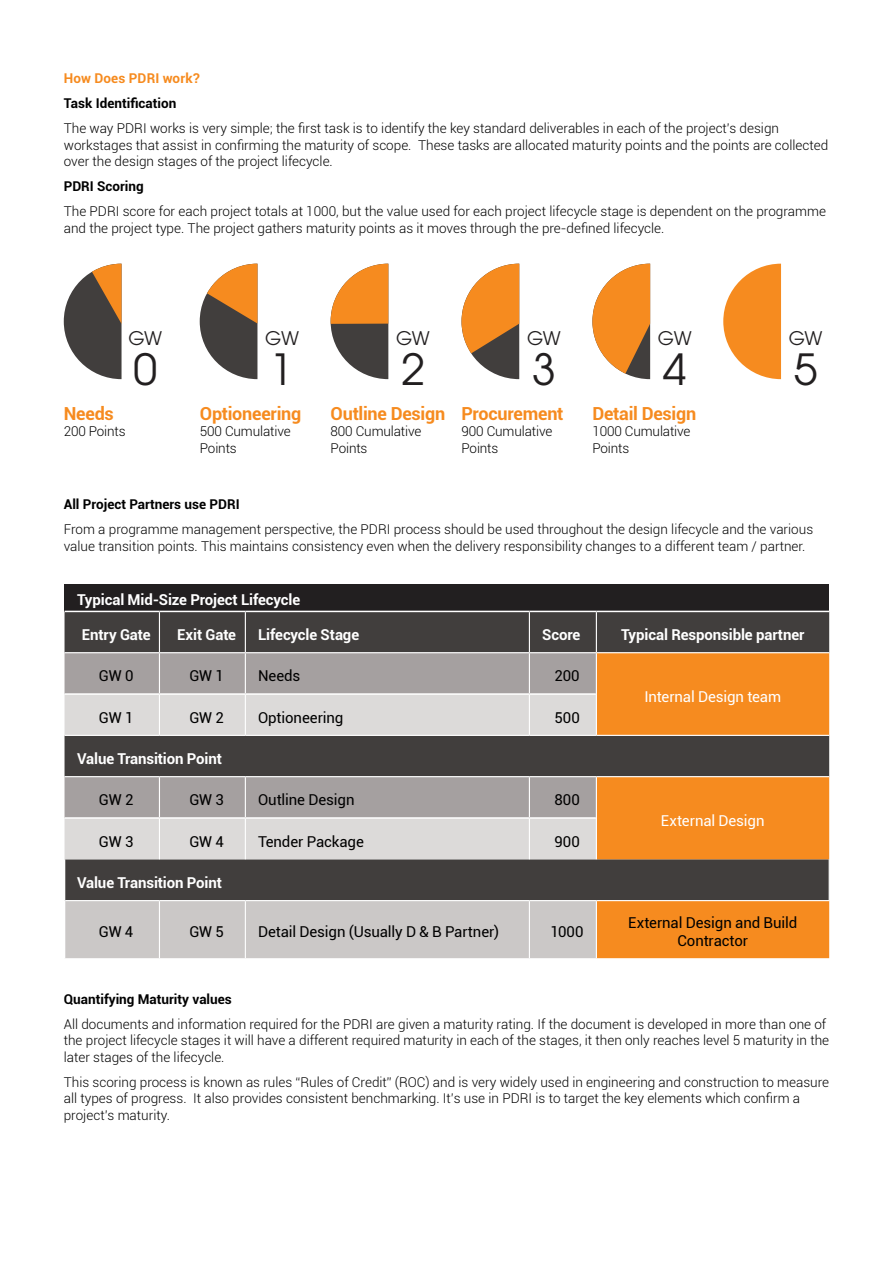
<style>
.page{position:relative;width:893px;height:1263px;background:#fff}
.page>*{position:absolute;margin:0;border:0;box-sizing:border-box;transform-origin:0 0}
.t1{font:42.75px "ITC Avant Garde Pro";color:#221f20}
.t2{font:18.75px "ITC Avant Garde Pro";letter-spacing:-.03em;color:#221f20}
.t3{font:700 18px "Roboto";letter-spacing:-.015em;color:#f68b1f}
.t4{font:15px/18px "Roboto";letter-spacing:-.01em;color:#000;text-align:center}
.t5{font:700 15px "Roboto";letter-spacing:-.01em;color:#fff}
.t6{font:15px "Roboto";letter-spacing:-.01em;color:#fff}
.t7{font:300 13.5px/16.5px "Roboto";color:#000}
.t8{font:700 13.5px "Roboto";color:#000}
.t9{font:700 13.5px "Roboto";letter-spacing:.015em;color:#f68b1f}
</style>
<div class="page">
<div style="left:65px;top:584px;width:764px;height:27px;background:#221f20"></div>
<div style="left:65px;top:612px;width:764px;height:288px;background:#413e3d"></div>
<div style="left:65px;top:653px;width:531px;height:40px;background:#a5a0a0"></div>
<svg style="left:596px;top:653px;width:233px;height:305px;background:#c57627"></svg>
<svg style="left:65px;top:695px;width:531px;height:164px;background:#a7a4a3"></svg>
<div style="left:65px;top:901px;width:531px;height:57px;background:#cbc8c7"></div>
<hr style="left:159px;top:653px;width:1px;height:40px;background:#fff">
<hr style="left:245px;top:653px;width:1px;height:40px;background:#fff">
<hr style="left:529px;top:653px;width:1px;height:40px;background:#fff">
<hr style="left:596px;top:653px;width:1px;height:41px;background:#fff">
<hr style="left:596px;top:777px;width:1px;height:41px;background:#fff">
<hr style="left:159px;top:612px;width:1px;height:40px;background:#fff">
<hr style="left:245px;top:612px;width:1px;height:40px;background:#fff">
<hr style="left:529px;top:612px;width:1px;height:40px;background:#fff">
<hr style="left:596px;top:612px;width:1px;height:40px;background:#fff">
<hr style="left:65px;top:652px;width:94px;height:1px;background:#fff">
<hr style="left:159px;top:652px;width:86px;height:1px;background:#fff">
<hr style="left:245px;top:652px;width:284px;height:1px;background:#fff">
<hr style="left:529px;top:652px;width:67px;height:1px;background:#fff">
<hr style="left:596px;top:652px;width:233px;height:1px;background:#fff">
<hr style="left:596px;top:776px;width:233px;height:1px;background:#fff">
<hr style="left:65px;top:693px;width:94px;height:2px;background:#fff">
<hr style="left:159px;top:693px;width:86px;height:2px;background:#fff">
<hr style="left:245px;top:693px;width:284px;height:2px;background:#fff">
<hr style="left:529px;top:693px;width:67px;height:2px;background:#fff">
<hr style="left:159px;top:695px;width:1px;height:40px;background:#fff">
<hr style="left:245px;top:695px;width:1px;height:40px;background:#fff">
<hr style="left:529px;top:695px;width:1px;height:40px;background:#fff">
<hr style="left:596px;top:694px;width:1px;height:41px;background:#fff">
<hr style="left:596px;top:818px;width:1px;height:41px;background:#fff">
<hr style="left:65px;top:735px;width:94px;height:1px;background:#fff">
<hr style="left:159px;top:735px;width:86px;height:1px;background:#fff">
<hr style="left:245px;top:735px;width:284px;height:1px;background:#fff">
<hr style="left:529px;top:735px;width:67px;height:1px;background:#fff">
<hr style="left:596px;top:735px;width:233px;height:1px;background:#fff">
<hr style="left:159px;top:901px;width:1px;height:57px;background:#fff">
<hr style="left:245px;top:901px;width:1px;height:57px;background:#fff">
<hr style="left:529px;top:901px;width:1px;height:57px;background:#fff">
<hr style="left:596px;top:901px;width:1px;height:57px;background:#fff">
<hr style="left:596px;top:900px;width:234px;height:1px;background:#fff">
<hr style="left:65px;top:776px;width:94px;height:1px;background:#fff">
<hr style="left:159px;top:776px;width:86px;height:1px;background:#fff">
<hr style="left:245px;top:776px;width:284px;height:1px;background:#fff">
<hr style="left:529px;top:776px;width:67px;height:1px;background:#fff">
<hr style="left:159px;top:777px;width:1px;height:40px;background:#fff">
<hr style="left:245px;top:777px;width:1px;height:40px;background:#fff">
<hr style="left:529px;top:777px;width:1px;height:40px;background:#fff">
<hr style="left:65px;top:817px;width:94px;height:2px;background:#fff">
<hr style="left:159px;top:817px;width:86px;height:2px;background:#fff">
<hr style="left:245px;top:817px;width:284px;height:2px;background:#fff">
<hr style="left:529px;top:817px;width:67px;height:2px;background:#fff">
<hr style="left:159px;top:819px;width:1px;height:40px;background:#fff">
<hr style="left:245px;top:819px;width:1px;height:40px;background:#fff">
<hr style="left:529px;top:819px;width:1px;height:40px;background:#fff">
<svg style="left:64px;top:264px;width:58px;height:115px"></svg>
<svg style="left:200px;top:264px;width:57px;height:115px"></svg>
<svg style="left:331px;top:264px;width:57px;height:115px"></svg>
<svg style="left:461px;top:264px;width:58px;height:115px"></svg>
<svg style="left:592px;top:264px;width:58px;height:115px"></svg>
<svg style="left:723px;top:264px;width:58px;height:115px"></svg>
<p class="t9" style="left:64px;top:69px;width:138px">How Does PDRI work?</p>
<p class="t8" style="left:64px;top:94px;width:114px">Task Identification</p>
<p class="t7" style="left:64px;top:120px;width:766px">The way PDRI works is very simple; the first task is to identify the key standard deliverables in each of the project's design workstages that assist in confirming the maturity of scope. These tasks are allocated maturity points and the points are collected over the design stages of the project lifecycle.</p>
<p class="t8" style="left:64px;top:177px;width:81px">PDRI Scoring</p>
<p class="t7" style="left:64px;top:203px;width:764px">The PDRI score for each project totals at 1000, but the value used for each project lifecycle stage is dependent on the programme and the project type. The project gathers maturity points as it moves through the pre-defined lifecycle.</p>
<h2 class="t2" style="left:128px;top:326px;width:35px">GW</h2>
<h1 class="t1" style="left:133px;top:343px;width:25px">0</h1>
<h3 class="t3" style="left:64px;top:401px;width:52px">Needs</h3>
<p class="t7" style="left:64px;top:423px;width:63px">200 Points</p>
<h2 class="t2" style="left:265px;top:326px;width:35px">GW</h2>
<h1 class="t1" style="left:270px;top:343px;width:25px">1</h1>
<h3 class="t3" style="left:200px;top:401px;width:103px">Optioneering</h3>
<p class="t7" style="left:200px;top:423px;width:92px">500 Cumulative<br>Points</p>
<h2 class="t2" style="left:396px;top:326px;width:35px">GW</h2>
<h1 class="t1" style="left:401px;top:343px;width:25px">2</h1>
<h3 class="t3" style="left:331px;top:401px;width:116px">Outline Design</h3>
<p class="t7" style="left:331px;top:423px;width:92px">800 Cumulative<br>Points</p>
<h2 class="t2" style="left:527px;top:326px;width:35px">GW</h2>
<h1 class="t1" style="left:532px;top:343px;width:25px">3</h1>
<h3 class="t3" style="left:461px;top:401px;width:103px">Procurement</h3>
<p class="t7" style="left:461px;top:423px;width:92px">900 Cumulative<br>Points</p>
<h2 class="t2" style="left:658px;top:326px;width:35px">GW</h2>
<h1 class="t1" style="left:663px;top:343px;width:25px">4</h1>
<h3 class="t3" style="left:592px;top:401px;width:105px">Detail Design</h3>
<p class="t7" style="left:592px;top:423px;width:100px">1000 Cumulative<br>Points</p>
<h2 class="t2" style="left:789px;top:326px;width:35px">GW</h2>
<h1 class="t1" style="left:794px;top:343px;width:25px">5</h1>
<p class="t8" style="left:64px;top:495px;width:177px">All Project Partners use PDRI</p>
<p class="t7" style="left:64px;top:521px;width:751px">From a programme management perspective, the PDRI process should be used throughout the design lifecycle and the various value transition points. This maintains consistency even when the delivery responsibility changes to a different team / partner.</p>
<p class="t5" style="left:77px;top:589px;width:224px">Typical Mid-Size Project Lifecycle</p>
<p class="t5" style="left:82px;top:624px;width:70px">Entry Gate</p>
<p class="t5" style="left:177px;top:624px;width:61px">Exit Gate</p>
<p class="t5" style="left:258px;top:624px;width:103px">Lifecycle Stage</p>
<p class="t5" style="left:542px;top:624px;width:40px">Score</p>
<p class="t5" style="left:621px;top:624px;width:185px">Typical Responsible partner</p>
<p class="t4" style="left:99px;top:666px;width:36px">GW 0</p>
<p class="t4" style="left:189px;top:666px;width:36px">GW 1</p>
<p class="t4" style="left:258px;top:666px;width:44px">Needs</p>
<p class="t4" style="left:554px;top:666px;width:27px">200</p>
<p class="t6" style="left:644px;top:686px;width:138px">Internal Design team</p>
<p class="t4" style="left:99px;top:708px;width:36px">GW 1</p>
<p class="t4" style="left:189px;top:708px;width:36px">GW 2</p>
<p class="t4" style="left:258px;top:708px;width:87px">Optioneering</p>
<p class="t4" style="left:554px;top:708px;width:27px">500</p>
<p class="t5" style="left:77px;top:748px;width:146px">Value Transition Point</p>
<p class="t4" style="left:99px;top:790px;width:36px">GW 2</p>
<p class="t4" style="left:189px;top:790px;width:36px">GW 3</p>
<p class="t4" style="left:258px;top:790px;width:98px">Outline Design</p>
<p class="t4" style="left:554px;top:790px;width:27px">800</p>
<p class="t6" style="left:661px;top:810px;width:105px">External Design</p>
<p class="t4" style="left:99px;top:832px;width:36px">GW 3</p>
<p class="t4" style="left:189px;top:832px;width:36px">GW 4</p>
<p class="t4" style="left:258px;top:832px;width:107px">Tender Package</p>
<p class="t4" style="left:554px;top:832px;width:27px">900</p>
<p class="t5" style="left:77px;top:872px;width:146px">Value Transition Point</p>
<p class="t4" style="left:99px;top:922px;width:36px">GW 4</p>
<p class="t4" style="left:189px;top:922px;width:36px">GW 5</p>
<p class="t4" style="left:258px;top:922px;width:243px">Detail Design (Usually D &amp; B Partner)</p>
<p class="t4" style="left:551px;top:922px;width:34px">1000</p>
<p class="t4" style="left:628px;top:913px;width:171px">External Design and Build<br>Contractor</p>
<p class="t8" style="left:64px;top:990px;width:170px">Quantifying Maturity values</p>
<p class="t7" style="left:64px;top:1015px;width:767px">All documents and information required for the PDRI are given a maturity rating. If the document is developed in more than one of the project lifecycle stages it will have a different required maturity in each of the stages, it then only reaches level 5 maturity in the later stages of the lifecycle.</p>
<p class="t7" style="left:64px;top:1073px;width:767px">This scoring process is known as rules “Rules of Credit” (ROC) and is very widely used in engineering and construction to measure all types of progress. It also provides consistent benchmarking. It’s use in PDRI is to target the key elements which confirm a project’s maturity.</p>
</div>
